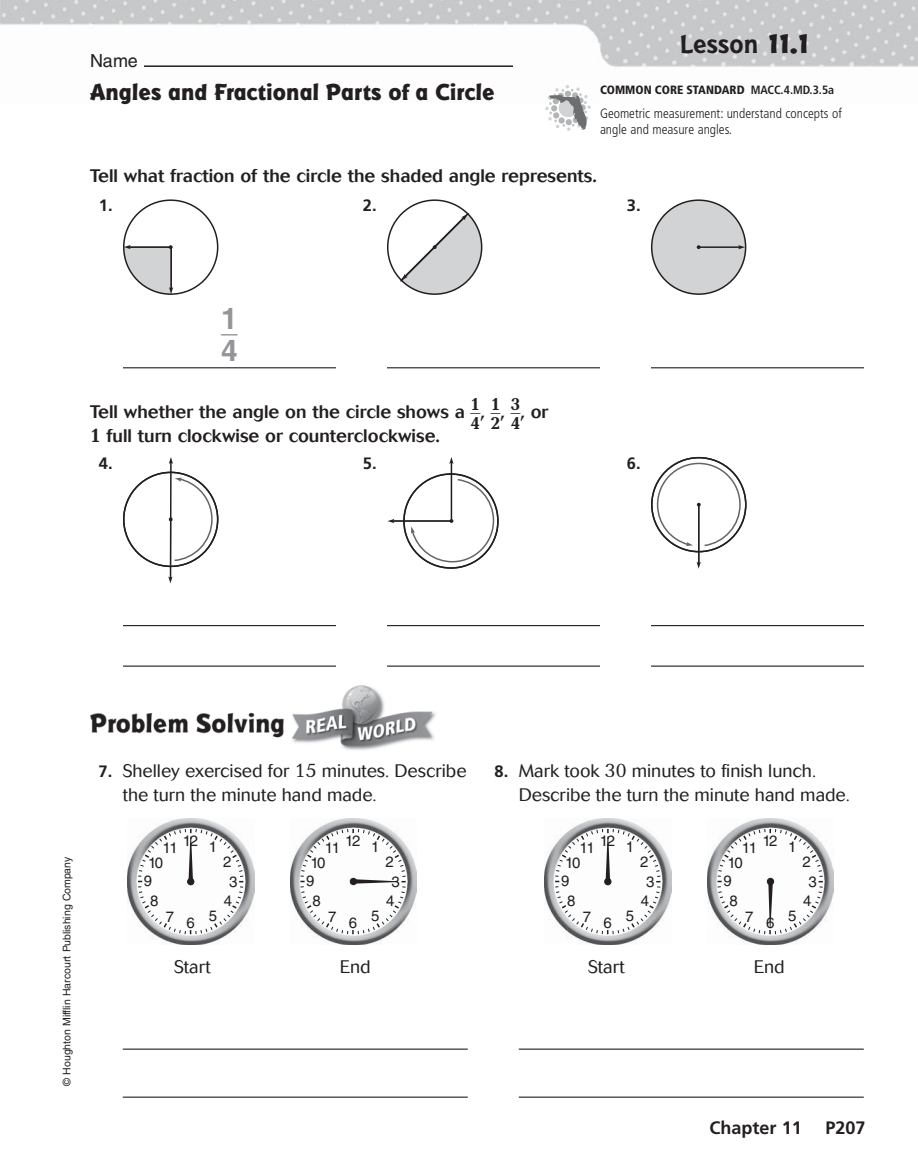
<style>
.page{position:relative;width:918px;height:1175px;background:#fff}
.page>*{position:absolute;margin:0;border:0;box-sizing:border-box;transform-origin:0 0}
.t1{font:700 29.7px/32.4px "Helvetica LT Std";color:#939598}
.t2{font:700 27px "Badger";color:#231f20}
.t3{font:800 24px "Badger";color:#231f20}
.t4{font:300 18px/24px "Cosmos";color:#231f20}
.t5{font:500 18px "Cosmos";color:#231f20}
.t6{font:700 18px "Frutiger LT Std";color:#231f20}
.t7{font:18px "Helvetica LT Std";color:#231f20}
.t8{font:700 17.55px "HB Mathida";color:#231f20}
.t9{font:700 16.5px "Frutiger LT Std";color:#231f20}
.t10{font:500 15.3px "Cosmos";color:#231f20;scale:.64 1}
.t11{font:15px "Helvetica LT Std";letter-spacing:-.1em;color:#231f20}
.t12{font:300 condensed 13.5px/16.5px "Frutiger LT Std";color:#231f20}
.t13{font:900 condensed 12px "Frutiger LT Std";color:#231f20}
.t14{font:10.5px "Helvetica LT Std";color:#231f20}
.s1{font-family:"Jacoby OTF Black";font-weight:400;font-size:31.5px}
.s2{font-weight:700}
.s3{font-family:"HB Mathida";font-weight:700;font-size:17.55px}
.s4{font-family:"HB Mathida";font-weight:700;font-size:19.5px}
.s5{font-family:"Frutiger LT Std";font-weight:700;font-size:16.5px}
.s6{font-family:"HB Mathida";font-weight:500;font-size:19.5px}
</style>
<div class="page">
<img style="left:0;top:0;width:918px;height:67px">
<img style="left:90px;top:685px;width:346px;height:65px">
<img style="left:128px;top:818px;width:126px;height:127px">
<svg style="left:138px;top:829px;width:105px;height:105px"></svg>
<div style="left:187px;top:878px;width:7px;height:7px;border:1px solid #231f20;border-radius:50%"></div>
<img style="left:290px;top:818px;width:127px;height:127px">
<svg style="left:300px;top:829px;width:106px;height:105px"></svg>
<div style="left:350px;top:878px;width:7px;height:6px;background:#231f20;border-radius:50%"></div>
<div style="left:350px;top:878px;width:7px;height:7px;border:1px solid #231f20;border-radius:50%"></div>
<img style="left:545px;top:818px;width:126px;height:127px">
<svg style="left:555px;top:829px;width:105px;height:105px"></svg>
<div style="left:604px;top:878px;width:7px;height:7px;border:1px solid #231f20;border-radius:50%"></div>
<img style="left:707px;top:818px;width:127px;height:127px">
<svg style="left:718px;top:829px;width:105px;height:105px"></svg>
<div style="left:767px;top:878px;width:7px;height:6px;background:#231f20;border-radius:50%"></div>
<div style="left:767px;top:878px;width:7px;height:7px;border:1px solid #231f20;border-radius:50%"></div>
<div style="left:123px;top:199px;width:95px;height:96px;border:2px solid #231f20;border-radius:50%"></div>
<svg style="left:124px;top:245px;width:49px;height:49px"></svg>
<svg style="left:387px;top:199px;width:96px;height:96px"></svg>
<div style="left:652px;top:200px;width:94px;height:94px;background:#d2d3d4;border-radius:50%"></div>
<div style="left:651px;top:199px;width:95px;height:96px;border:2px solid #231f20;border-radius:50%"></div>
<hr style="left:699px;top:246px;width:42px;height:2px;background:#231f20">
<svg style="left:697px;top:245px;width:4px;height:4px"></svg>
<svg style="left:738px;top:245px;width:7px;height:4px"></svg>
<div style="left:123px;top:471px;width:96px;height:96px;border:2px solid #231f20;border-radius:50%"></div>
<hr style="left:170px;top:461px;width:2px;height:119px;background:#231f20">
<svg style="left:168px;top:576px;width:4px;height:7px"></svg>
<svg style="left:169px;top:457px;width:4px;height:7px"></svg>
<svg style="left:169px;top:477px;width:44px;height:85px"></svg>
<hr style="left:451px;top:462px;width:1px;height:59px;background:#231f20">
<svg style="left:449px;top:457px;width:5px;height:7px"></svg>
<hr style="left:392px;top:520px;width:59px;height:2px;background:#231f20">
<svg style="left:387px;top:519px;width:7px;height:4px"></svg>
<div style="left:403px;top:473px;width:96px;height:96px;border:2px solid #231f20;border-radius:50%"></div>
<svg style="left:411px;top:478px;width:84px;height:85px"></svg>
<div style="left:651px;top:457px;width:96px;height:95px;border:2px solid #231f20;border-radius:50%"></div>
<hr style="left:698px;top:504px;width:2px;height:59px;background:#231f20">
<svg style="left:697px;top:562px;width:4px;height:7px"></svg>
<svg style="left:656px;top:462px;width:86px;height:85px"></svg>
<hr style="left:144px;top:65px;width:369px;height:2px;background:#231f20">
<svg style="left:545px;top:85px;width:46px;height:46px"></svg>
<hr style="left:123px;top:367px;width:213px;height:1px;background:#231f20">
<hr style="left:387px;top:367px;width:213px;height:1px;background:#231f20">
<hr style="left:651px;top:367px;width:213px;height:1px;background:#231f20">
<hr style="left:123px;top:625px;width:213px;height:1px;background:#231f20">
<hr style="left:123px;top:665px;width:213px;height:1px;background:#231f20">
<hr style="left:387px;top:625px;width:213px;height:1px;background:#231f20">
<hr style="left:387px;top:665px;width:213px;height:1px;background:#231f20">
<hr style="left:651px;top:625px;width:213px;height:1px;background:#231f20">
<hr style="left:651px;top:665px;width:213px;height:1px;background:#231f20">
<hr style="left:123px;top:1048px;width:345px;height:1px;background:#231f20">
<hr style="left:123px;top:1096px;width:345px;height:1px;background:#231f20">
<hr style="left:519px;top:1048px;width:345px;height:1px;background:#231f20">
<hr style="left:519px;top:1096px;width:345px;height:1px;background:#231f20">
<p class="t7" style="left:90px;top:50px;width:50px">Name</p>
<h3 class="t3" style="left:90px;top:83px;width:406px">Angles and Fractional Parts of a Circle</h3>
<h2 class="t2" style="left:680px;top:25px;width:131px">Lesson <span class="s1">11.1</span></h2>
<p class="t13" style="left:600px;top:83px;width:236px">COMMON CORE STANDARD <span class="s2">MACC.4.MD.3.5a</span></p>
<p class="t12" style="left:600px;top:106px;width:243px">Geometric measurement: understand concepts of angle and measure angles.</p>
<p class="t5" style="left:90px;top:169px;width:509px">Tell what fraction of the circle the shaded angle represents.</p>
<p class="t9" style="left:99px;top:197px;width:15px">1.</p>
<p class="t9" style="left:363px;top:197px;width:15px">2.</p>
<p class="t9" style="left:627px;top:197px;width:15px">3.</p>
<h1 class="t1" style="left:221px;top:302px;width:18px">1<sub>_<br></sub>4</h1>
<p class="t10" style="left:511px;top:401px;width:17px"><span class="s3">3</span>__</p>
<p class="t8" style="left:511px;top:412px;width:11px">4</p>
<p class="t5" style="left:90px;top:406px;width:376px">Tell whether the angle on the circle shows a</p>
<p class="t10" style="left:471px;top:401px;width:17px"><span class="s3">1</span>__</p>
<p class="t10" style="left:491px;top:401px;width:17px"><span class="s3">1</span>__</p>
<p class="t8" style="left:491px;top:412px;width:11px">2</p>
<p class="t5" style="left:500px;top:406px;width:6px">,</p>
<p class="t5" style="left:520px;top:406px;width:29px">, or</p>
<p class="t8" style="left:471px;top:412px;width:11px">4</p>
<p class="t5" style="left:480px;top:406px;width:6px">,</p>
<p class="t5" style="left:90px;top:430px;width:352px"><span class="s4">1</span> full turn clockwise or counterclockwise.</p>
<p class="t9" style="left:99px;top:455px;width:15px">4.</p>
<p class="t9" style="left:363px;top:455px;width:15px">5.</p>
<p class="t9" style="left:627px;top:455px;width:15px">6.</p>
<p class="t14" style="left:61px;top:1085px;width:230px;rotate:-90deg">© Houghton Mifflin Harcourt Publishing Company</p>
<p class="t4" style="left:123px;top:760px;width:345px;text-indent:-24px"><span class="s5">7.</span> Shelley exercised for <span class="s6">15</span> minutes. Describe the turn the minute hand made.</p>
<p class="t4" style="left:519px;top:760px;width:333px;text-indent:-24px"><span class="s5">8.</span> Mark took <span class="s6">30</span> minutes to finish lunch.<br>Describe the turn the minute hand made.</p>
<p class="t11" style="left:163px;top:835px;width:37px">11 12</p>
<p class="t11" style="left:209px;top:838px;width:10px">1</p>
<p class="t11" style="left:325px;top:835px;width:37px">11 12</p>
<p class="t11" style="left:371px;top:838px;width:10px">1</p>
<p class="t11" style="left:580px;top:835px;width:37px">11 12</p>
<p class="t11" style="left:626px;top:838px;width:10px">1</p>
<p class="t11" style="left:742px;top:835px;width:37px">11 12</p>
<p class="t11" style="left:788px;top:838px;width:10px">1</p>
<p class="t11" style="left:148px;top:854px;width:17px">10</p>
<p class="t11" style="left:223px;top:853px;width:10px">2</p>
<p class="t11" style="left:310px;top:854px;width:17px">10</p>
<p class="t11" style="left:386px;top:853px;width:10px">2</p>
<p class="t11" style="left:565px;top:854px;width:17px">10</p>
<p class="t11" style="left:640px;top:853px;width:10px">2</p>
<p class="t11" style="left:728px;top:854px;width:17px">10</p>
<p class="t11" style="left:803px;top:853px;width:10px">2</p>
<p class="t11" style="left:144px;top:872px;width:10px">9</p>
<p class="t11" style="left:229px;top:873px;width:10px">3</p>
<p class="t11" style="left:306px;top:872px;width:10px">9</p>
<p class="t11" style="left:392px;top:873px;width:10px">3</p>
<p class="t11" style="left:561px;top:872px;width:10px">9</p>
<p class="t11" style="left:646px;top:873px;width:10px">3</p>
<p class="t11" style="left:723px;top:872px;width:10px">9</p>
<p class="t11" style="left:809px;top:873px;width:10px">3</p>
<p class="t11" style="left:150px;top:892px;width:10px">8</p>
<p class="t11" style="left:224px;top:891px;width:10px">4</p>
<p class="t11" style="left:312px;top:892px;width:10px">8</p>
<p class="t11" style="left:386px;top:891px;width:10px">4</p>
<p class="t11" style="left:567px;top:892px;width:10px">8</p>
<p class="t11" style="left:641px;top:891px;width:10px">4</p>
<p class="t11" style="left:730px;top:892px;width:10px">8</p>
<p class="t11" style="left:803px;top:891px;width:10px">4</p>
<p class="t11" style="left:166px;top:908px;width:53px">765</p>
<p class="t11" style="left:328px;top:908px;width:53px">765</p>
<p class="t11" style="left:583px;top:908px;width:53px">765</p>
<p class="t11" style="left:745px;top:908px;width:53px">765</p>
<p class="t4" style="left:174px;top:956px;width:38px">Start</p>
<p class="t4" style="left:588px;top:956px;width:38px">Start</p>
<p class="t4" style="left:340px;top:956px;width:32px">End</p>
<p class="t4" style="left:754px;top:956px;width:32px">End</p>
<p class="t6" style="left:709px;top:1119px;width:94px">Chapter 11</p>
<p class="t6" style="left:825px;top:1119px;width:42px">P207</p>
</div>
